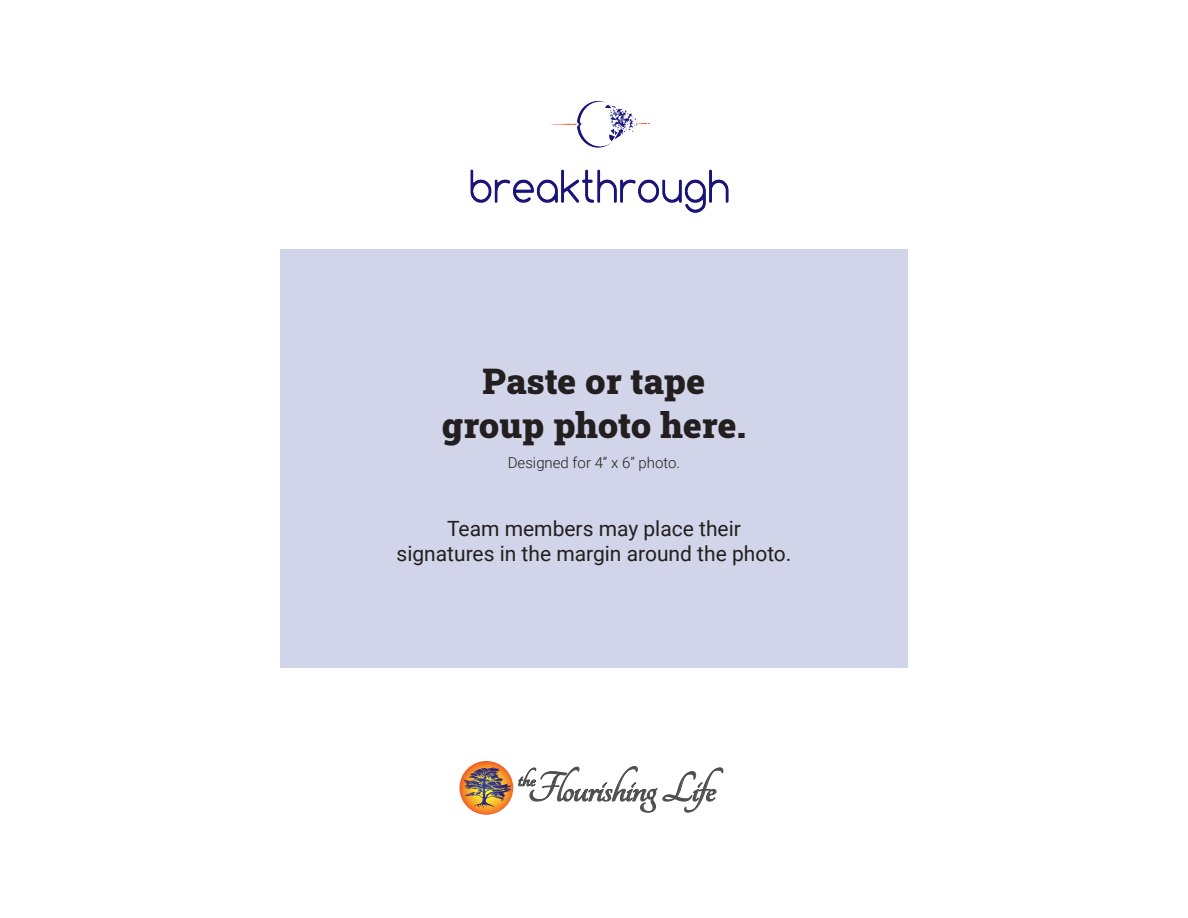
<style>
.page{position:relative;width:1188px;height:918px;background:#fff}
.page>*{position:absolute;margin:0;border:0;box-sizing:border-box;transform-origin:0 0}
.t1{font:700 45.75px "Tangerine";letter-spacing:-.02em;color:#4d4d4d}
.t2{font:900 36px/43.2px "Roboto Slab";color:#231f20;text-align:center}
.t3{font:21px/25.2px "Roboto";color:#231f20;text-align:center}
.t4{font:300 15px "Roboto";color:#231f20}
</style>
<div class="page">
<div style="left:280px;top:250px;width:628px;height:418px;background:#d2d5e9"></div>
<svg style="left:459px;top:761px;width:54px;height:54px"></svg>
<svg style="left:488px;top:767px;width:6px;height:2px"></svg>
<svg style="left:470px;top:772px;width:12px;height:7px"></svg>
<svg style="left:519px;top:766px;width:205px;height:47px"></svg>
<img style="left:470px;top:101px;width:259px;height:112px">
<p class="t2" style="left:442px;top:359px;width:306px">Paste or tape group photo here.</p>
<p class="t4" style="left:508px;top:452px;width:174px">Designed for 4” x 6” photo.</p>
<p class="t3" style="left:397px;top:515px;width:396px">Team members may place their signatures in the margin around the photo.</p>
<p class="t1" style="left:518px;top:766px;width:220px"><sup>the</sup>Flourishing Life</p>
</div>
